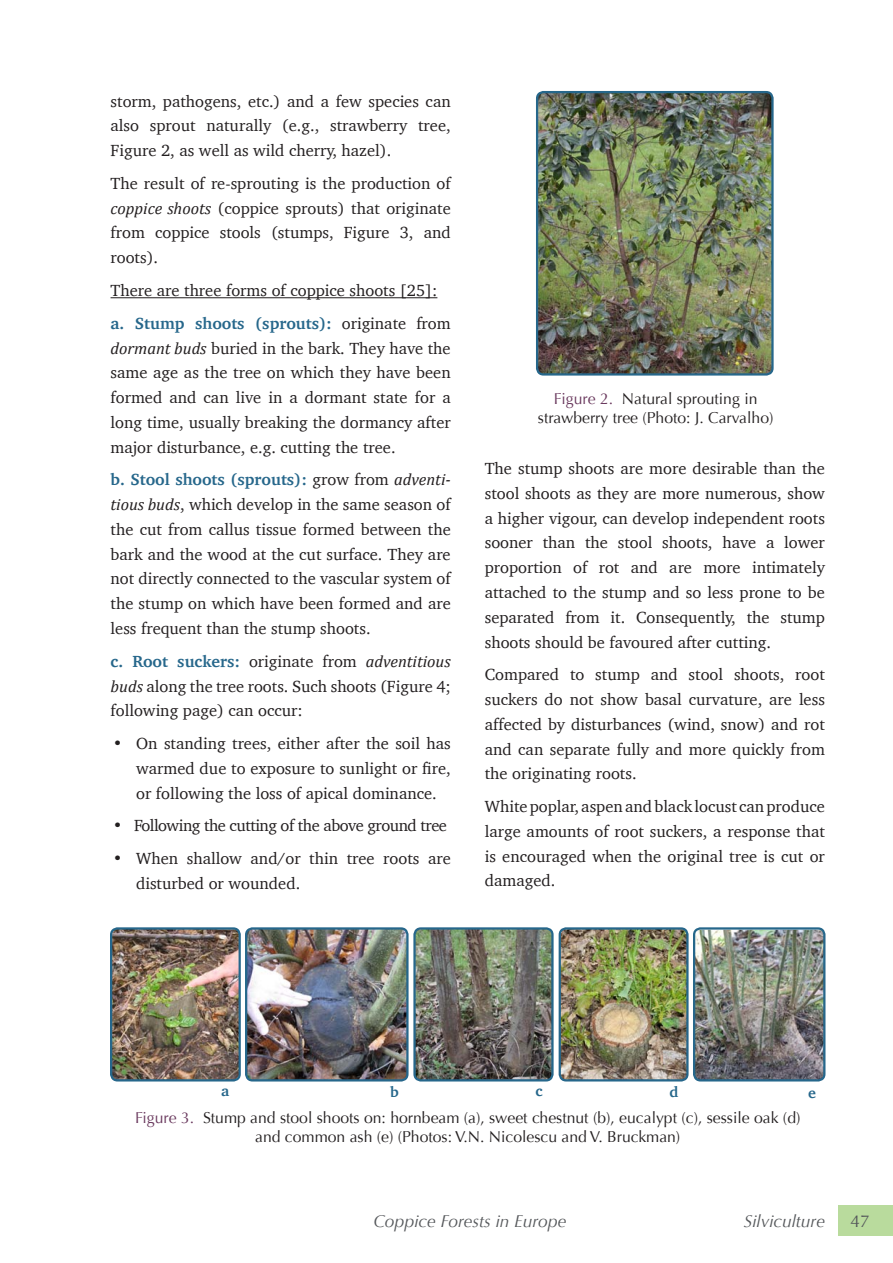
<style>
.page{position:relative;width:893px;height:1263px;background:#fff}
.page>*{position:absolute;margin:0;border:0;box-sizing:border-box;transform-origin:0 0}
.t1{font:italic 17.25px "Optima";color:#55585b}
.t2{font:17.25px "Optima";color:#55585b}
.t3{font:16.5px/24.8px "Charter";color:#231f20;text-align:justify}
.t4{font:16.5px "Charter";letter-spacing:-.03em;color:#231f20}
.t5{font:15.75px/19.5px "Optima";color:#231f20;text-align:center}
.t6{font:700 15px "Charter";color:#26678b}
.s1{font-family:"Cambria";font-style:italic}
.s2{font-weight:700;color:#26678b}
.s3{color:#69385d}
</style>
<div class="page">
<hr style="left:111px;top:297px;width:326px;height:1px;background:#231f20">
<img style="left:539px;top:94px;width:232px;height:279px">
<div style="left:536px;top:91px;width:238px;height:285px;border:2px solid #26678b;border-radius:6px"></div>
<img style="left:113px;top:930px;width:125px;height:148px">
<div style="left:110px;top:927px;width:131px;height:154px;border:2px solid #26678b;border-radius:6px"></div>
<img style="left:248px;top:930px;width:158px;height:148px">
<div style="left:245px;top:927px;width:164px;height:154px;border:2px solid #26678b;border-radius:6px"></div>
<img style="left:416px;top:930px;width:135px;height:148px">
<div style="left:413px;top:927px;width:141px;height:154px;border:2px solid #26678b;border-radius:6px"></div>
<img style="left:560px;top:930px;width:126px;height:150px">
<div style="left:559px;top:927px;width:130px;height:154px;border:2px solid #26678b;border-radius:6px"></div>
<img style="left:696px;top:930px;width:128px;height:150px">
<div style="left:693px;top:927px;width:132px;height:154px;border:2px solid #26678b;border-radius:6px"></div>
<div style="left:839px;top:1205px;width:54px;height:31px;background:#b9db9d"></div>
<p class="t3" style="left:111px;top:88px;width:342px">storm, pathogens, etc.) and a few species can also sprout naturally (e.g., strawberry tree, Figure 2, as well as wild cherry, hazel).</p>
<p class="t3" style="left:111px;top:171px;width:342px">The result of re-sprouting is the production of <span class="s1">coppice shoots</span> (coppice sprouts) that originate from coppice stools (stumps, Figure 3, and roots).</p>
<p class="t3" style="left:111px;top:274px;width:342px;line-height:32.8px">There are three forms of coppice shoots [25]: <span class="s2">a. Stump shoots (sprouts):</span> originate from</p>
<p class="t3" style="left:111px;top:335px;width:342px"><span class="s1">dormant buds</span> buried in the bark. They have the same age as the tree on which they have been formed and can live in a dormant state for a long time, usually breaking the dormancy after major disturbance, e.g. cutting the tree.</p>
<p class="t3" style="left:111px;top:467px;width:342px"><span class="s2">b. Stool shoots (sprouts):</span> grow from <span class="s1">adventi&shy;tious buds</span>, which develop in the same season of the cut from callus tissue formed between the bark and the wood at the cut surface. They are not directly connected to the vascular system of the stump on which have been formed and are less frequent than the stump shoots.</p>
<p class="t3" style="left:111px;top:648px;width:342px"><span class="s2">c. Root suckers:</span> originate from <span class="s1">adventitious buds</span> along the tree roots. Such shoots (Figure 4; following page) can occur:</p>
<p class="t3" style="left:136px;top:731px;width:316px;text-indent:-23px">• On standing trees, either after the soil has warmed due to exposure to sunlight or fire, or following the loss of apical dominance.</p>
<p class="t4" style="left:113px;top:812px;width:336px">• Following the cutting of the above ground tree</p>
<p class="t3" style="left:136px;top:846px;width:316px;text-indent:-23px">• When shallow and/or thin tree roots are disturbed or wounded.</p>
<p class="t5" style="left:538px;top:389px;width:237px"><span class="s3">Figure 2.</span> Natural sprouting in strawberry tree (Photo: J. Carvalho)</p>
<p class="t3" style="left:485px;top:456px;width:342px">The stump shoots are more desirable than the stool shoots as they are more numerous, show a higher vigour, can develop independent roots sooner than the stool shoots, have a lower proportion of rot and are more intimately attached to the stump and so less prone to be separated from it. Consequently, the stump shoots should be favoured after cutting.</p>
<p class="t3" style="left:485px;top:662px;width:342px">Compared to stump and stool shoots, root suckers do not show basal curvature, are less affected by disturbances (wind, snow) and rot and can separate fully and more quickly from the originating roots.</p>
<p class="t3" style="left:485px;top:794px;width:342px">White poplar, aspen and black locust can produce large amounts of root suckers, a response that is encouraged when the original tree is cut or damaged.</p>
<p class="t6" style="left:221px;top:1078px;width:10px">a</p>
<p class="t6" style="left:390px;top:1078px;width:10px">b</p>
<p class="t6" style="left:535px;top:1078px;width:9px">c</p>
<p class="t6" style="left:669px;top:1079px;width:10px">d</p>
<p class="t6" style="left:808px;top:1079px;width:9px">e</p>
<p class="t5" style="left:135px;top:1108px;width:667px"><span class="s3">Figure 3.</span> Stump and stool shoots on: hornbeam (a), sweet chestnut (b), eucalypt (c), sessile oak (d) and common ash (e) (Photos: V.N. Nicolescu and V. Bruckman)</p>
<p class="t1" style="left:373px;top:1211px;width:194px">Coppice Forests in Europe</p>
<p class="t1" style="left:744px;top:1211px;width:83px">Silviculture</p>
<p class="t2" style="left:850px;top:1211px;width:21px">47</p>
</div>
